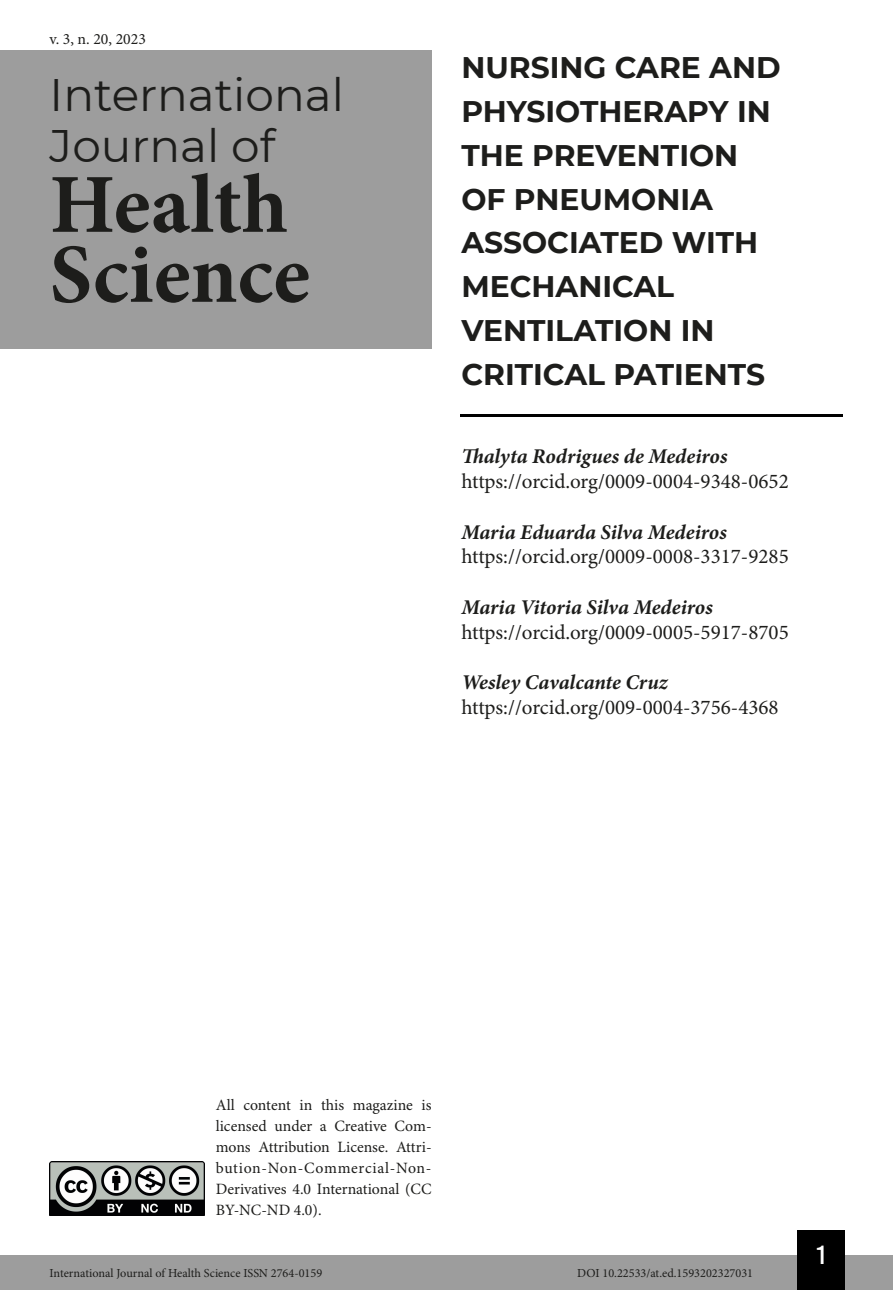
<style>
.page{position:relative;width:893px;height:1290px;background:#fff}
.page>*{position:absolute;margin:0;border:0;box-sizing:border-box;transform-origin:0 0}
.t1{font:700 84px/70px "Minion Pro";color:#1d1d1b}
.t2{font:45.5px/50.8px "Montserrat";color:#1d1d1b}
.t3{font:700 29.75px/43.8px "Montserrat";color:#1d1d1b}
.t4{font:26.25px "Bebas Kai";color:#fff}
.t5{font:21px "Minion Pro";color:#1d1d1b}
.t6{font:italic 700 21px "Minion Pro";color:#1d1d1b}
.t7{font:15.75px/21px "Minion Pro";color:#1d1d1b;text-align:justify}
.t8{font:12.25px "Minion Pro";color:#1d1d1b}
</style>
<div class="page">
<div style="left:0;top:1255px;width:893px;height:35px;background:#9d9d9d"></div>
<div style="left:797px;top:1230px;width:48px;height:60px;background:#000"></div>
<img style="left:50px;top:1161px;width:154px;height:54px">
<div style="left:0;top:50px;width:432px;height:298px;background:#9d9d9d"></div>
<hr style="left:460px;top:414px;width:382px;height:3px;background:#000">
<p class="t7" style="left:50px;top:29px;width:98px">v. 3, n. 20, 2023</p>
<h2 class="t2" style="left:50px;top:68px;width:296px">International<br>Journal of</h2>
<h1 class="t1" style="left:50px;top:169px;width:262px">Health<br>Science</h1>
<h3 class="t3" style="left:461px;top:44px;width:321px">NURSING CARE AND<br>PHYSIOTHERAPY IN<br>THE PREVENTION<br>OF PNEUMONIA<br>ASSOCIATED WITH<br>MECHANICAL<br>VENTILATION IN<br>CRITICAL PATIENTS</h3>
<h3 class="t6" style="left:461px;top:442px;width:268px">Thalyta Rodrigues de Medeiros</h3>
<h3 class="t5" style="left:461px;top:469px;width:329px">https://orcid.org/0009-0004-9348-0652</h3>
<h3 class="t6" style="left:461px;top:517px;width:267px">Maria Eduarda Silva Medeiros</h3>
<h3 class="t5" style="left:461px;top:544px;width:329px">https://orcid.org/0009-0008-3317-9285</h3>
<h3 class="t6" style="left:461px;top:592px;width:253px">Maria Vitoria Silva Medeiros</h3>
<h3 class="t5" style="left:461px;top:619px;width:329px">https://orcid.org/0009-0005-5917-8705</h3>
<h3 class="t6" style="left:461px;top:668px;width:208px">Wesley Cavalcante Cruz</h3>
<h3 class="t5" style="left:461px;top:694px;width:319px">https://orcid.org/009-0004-3756-4368</h3>
<p class="t7" style="left:216px;top:1095px;width:217px">All content in this magazine is licensed under a Creative Com&shy;mons Attribution License. Attri&shy;bution-Non-Commercial-Non-Derivatives 4.0 International (CC BY-NC-ND 4.0).</p>
<p class="t8" style="left:50px;top:1266px;width:274px">International Journal of Health Science ISSN 2764-0159</p>
<p class="t8" style="left:577px;top:1266px;width:177px">DOI 10.22533/at.ed.1593202327031</p>
<h3 class="t4" style="left:817px;top:1241px;width:10px">1</h3>
</div>
